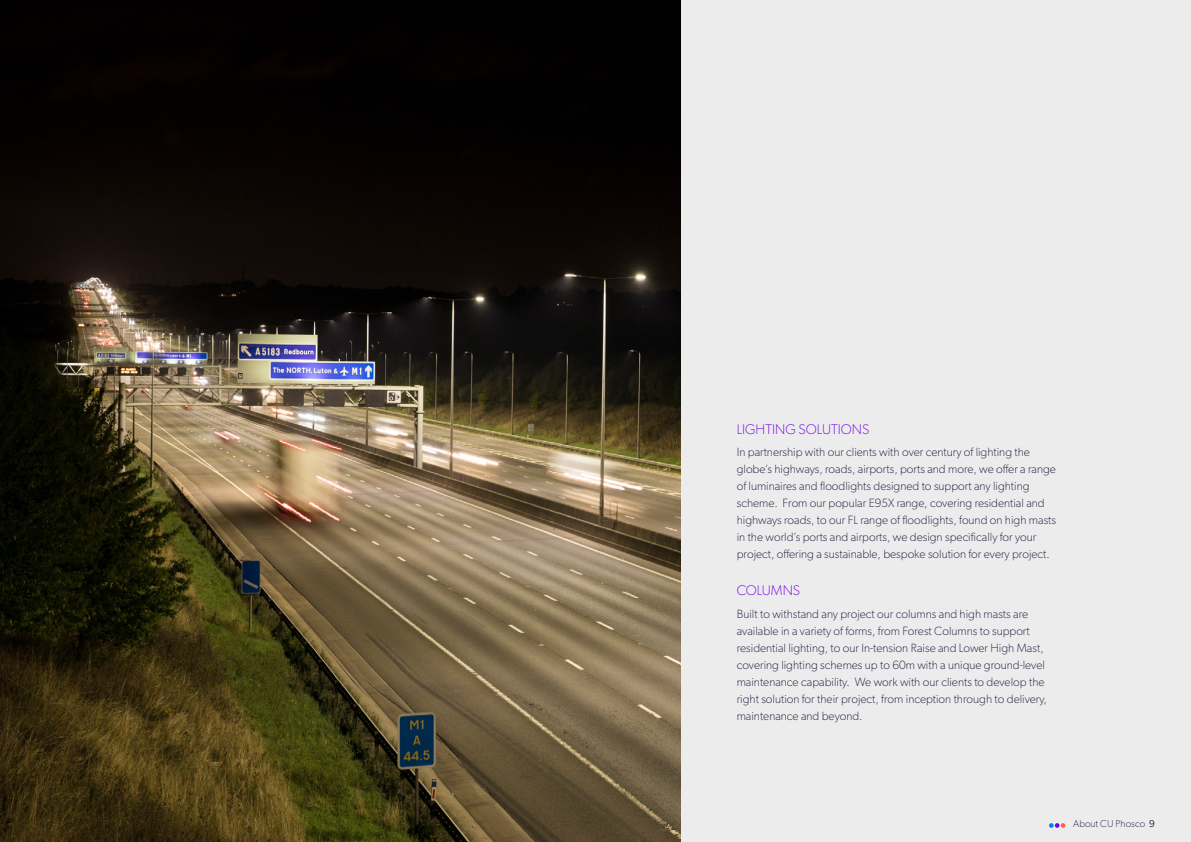
<style>
.page{position:relative;width:1191px;height:842px;background:#fff}
.page>*{position:absolute;margin:0;border:0;box-sizing:border-box;transform-origin:0 0}
.t1{font:100 14px "Gibson";color:#6f01e1}
.t2{font:100 12px/17px "Gibson";color:#23163a}
.t3{font:100 10px "Gibson";color:#23163a}
.s1{font-weight:400}
</style>
<div class="page">
<div style="left:681px;top:0;width:510px;height:842px;background:#ececec"></div>
<svg style="left:1049px;top:823px;width:16px;height:5px"></svg>
<img style="left:0;top:0;width:680px;height:842px">
<p class="t1" style="left:736px;top:420px;width:134px">LIGHTING SOLUTIONS</p>
<p class="t2" style="left:736px;top:443px;width:321px">In partnership with our clients with over century of lighting the globe’s highways, roads, airports, ports and more, we offer a range of luminaires and floodlights designed to support any lighting scheme. From our popular E95X range, covering residential and highways roads, to our FL range of floodlights, found on high masts in the world’s ports and airports, we design specifically for your project, offering a sustainable, bespoke solution for every project.</p>
<p class="t1" style="left:736px;top:582px;width:65px">COLUMNS</p>
<p class="t2" style="left:736px;top:605px;width:312px">Built to withstand any project our columns and high masts are available in a variety of forms, from Forest Columns to support residential lighting, to our In-tension Raise and Lower High Mast, covering lighting schemes up to 60m with a unique ground-level maintenance capability. We work with our clients to develop the right solution for their project, from inception through to delivery, maintenance and beyond.</p>
<p class="t3" style="left:1073px;top:818px;width:83px">About CU Phosco <span class="s1">9</span></p>
</div>
